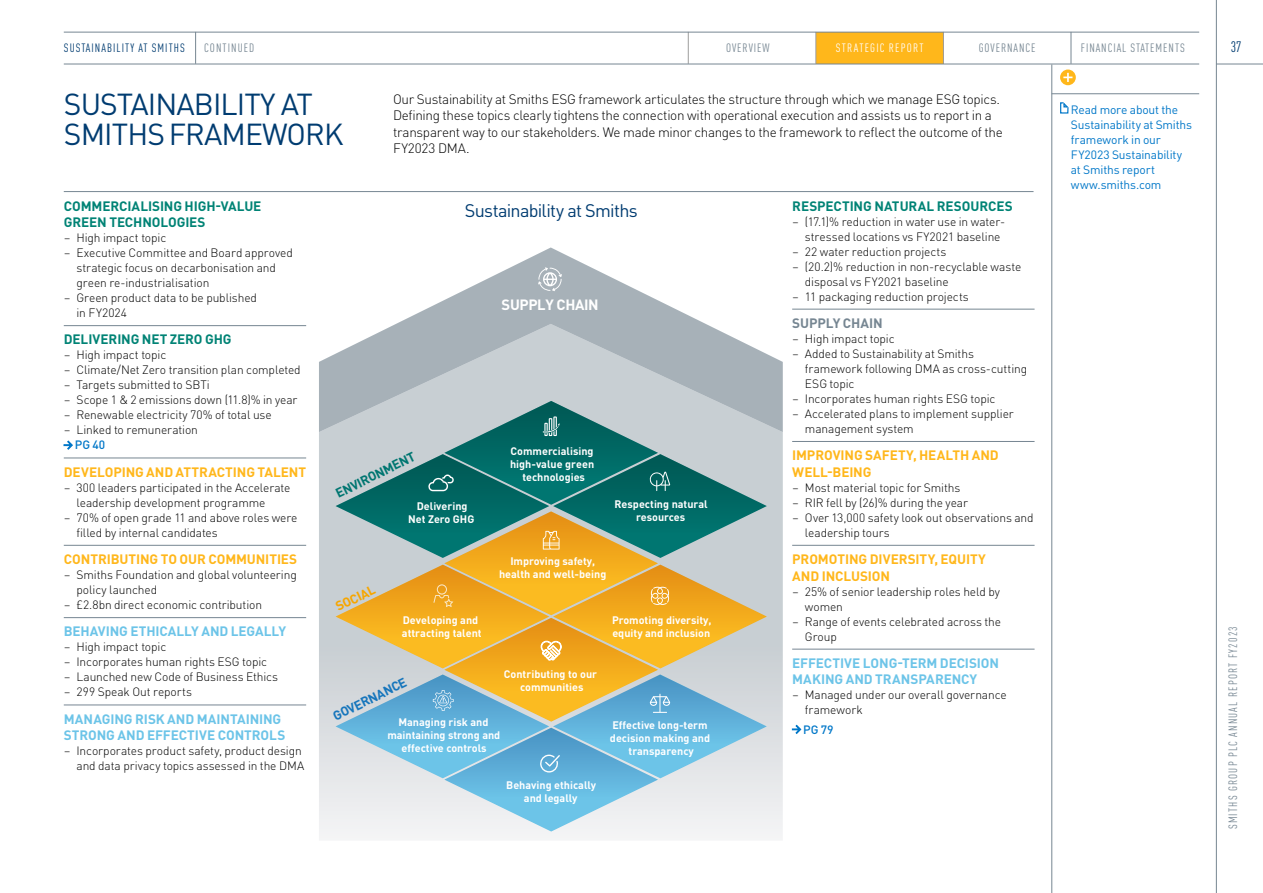
<style>
.page{position:relative;width:1263px;height:893px;background:#fff}
.page>*{position:absolute;margin:0;border:0;box-sizing:border-box;transform-origin:0 0}
.t1{font:30px/30px "DIN Pro";letter-spacing:-.03em;color:#003c71}
.t2{font:700 19.5px "DIN Pro";letter-spacing:-.025em;color:#003d72}
.t3{font:18px "DIN Pro";letter-spacing:-.04em;color:#003c71}
.t4{font:condensed 15px "DIN Pro";color:#003c71}
.t5{font:700 14.7px "DIN Pro";color:#fff}
.t6{font:300 13.5px/16.5px "DIN Pro";letter-spacing:-.025em;color:#000}
.t7{font:700 13.5px/16.5px "DIN Pro";letter-spacing:-.01em;color:#ffb71b}
.t8{font:700 13.5px/16.5px "DIN Pro";letter-spacing:-.005em;color:#6cc4e8}
.t9{font:700 13.5px/16.5px "DIN Pro";letter-spacing:-.01em;color:#008375}
.t10{font:700 13.5px "DIN Pro";letter-spacing:-.005em;color:#768692}
.t11{font:700 12.9px "DIN Pro";color:#007671}
.t12{font:700 12.9px "DIN Pro";color:#1776bc}
.t13{font:700 12.9px "DIN Pro";color:#f7a600}
.t14{font:300 12px/15px "DIN Pro";letter-spacing:-.01em;color:#000}
.t15{font:12px/15px "DIN Pro";letter-spacing:-.01em;color:#0077c8}
.t16{font:condensed 12px "DIN Pro";letter-spacing:.085em;color:#768692}
.t17{font:condensed 12px "DIN Pro";letter-spacing:.09em;color:#003c71}
.t18{font:condensed 12px "DIN Pro";letter-spacing:.095em;color:#fff}
.t19{font:500 12px "DIN Pro";letter-spacing:.005em;color:#0077c8}
.t20{font:700 10.8px/12.9px "DIN Pro";color:#fff;text-align:center}
</style>
<div class="page">
<svg style="left:319px;top:432px;width:464px;height:408px"></svg>
<svg style="left:319px;top:247px;width:464px;height:185px"></svg>
<svg style="left:336px;top:401px;width:431px;height:430px;background:#a1b399"></svg>
<svg style="left:538px;top:267px;width:24px;height:24px"></svg>
<hr style="left:1216px;top:0;width:1px;height:893px;background:#768692">
<hr style="left:1216px;top:64px;width:47px;height:1px;background:#768692">
<hr style="left:195px;top:32px;width:1px;height:32px;background:#768692">
<hr style="left:64px;top:191px;width:969px;height:1px;background:#768692">
<hr style="left:64px;top:325px;width:242px;height:1px;background:#768692">
<hr style="left:64px;top:458px;width:242px;height:1px;background:#768692">
<hr style="left:64px;top:545px;width:242px;height:1px;background:#768692">
<hr style="left:64px;top:617px;width:242px;height:1px;background:#768692">
<hr style="left:64px;top:705px;width:242px;height:1px;background:#768692">
<svg style="left:64px;top:441px;width:9px;height:9px"></svg>
<hr style="left:792px;top:309px;width:242px;height:1px;background:#768692">
<hr style="left:792px;top:441px;width:242px;height:1px;background:#768692">
<hr style="left:792px;top:545px;width:242px;height:1px;background:#768692">
<hr style="left:792px;top:649px;width:242px;height:1px;background:#768692">
<svg style="left:792px;top:725px;width:9px;height:9px"></svg>
<hr style="left:1051px;top:64px;width:1px;height:829px;background:#768692">
<hr style="left:1051px;top:94px;width:148px;height:1px;background:#768692">
<svg style="left:1060px;top:70px;width:16px;height:15px"></svg>
<svg style="left:1063px;top:73px;width:9px;height:9px"></svg>
<svg style="left:1060px;top:102px;width:9px;height:12px"></svg>
<div style="left:816px;top:32px;width:127px;height:32px;background:#ffb71b"></div>
<hr style="left:688px;top:32px;width:1px;height:32px;background:#9d9d9c">
<hr style="left:815px;top:32px;width:1px;height:32px;background:#9d9d9c">
<hr style="left:943px;top:32px;width:1px;height:32px;background:#9d9d9c">
<hr style="left:1071px;top:32px;width:1px;height:32px;background:#768692">
<hr style="left:64px;top:64px;width:1135px;height:1px;background:#768692">
<hr style="left:64px;top:32px;width:1135px;height:1px;background:#768692">
<p class="t17" style="left:64px;top:40px;width:123px">SUSTAINABILITY AT SMITHS</p>
<p class="t16" style="left:204px;top:40px;width:52px">CONTINUED</p>
<p class="t16" style="left:726px;top:40px;width:45px">OVERVIEW</p>
<p class="t18" style="left:836px;top:40px;width:89px">STRATEGIC REPORT</p>
<p class="t16" style="left:979px;top:40px;width:58px">GOVERNANCE</p>
<p class="t16" style="left:1081px;top:40px;width:105px">FINANCIAL STATEMENTS</p>
<h1 class="t1" style="left:64px;top:87px;width:281px">SUSTAINABILITY AT<br>SMITHS FRAMEWORK</h1>
<p class="t6" style="left:393px;top:90px;width:611px">Our Sustainability at Smiths ESG framework articulates the structure through which we manage ESG topics.<br>Defining these topics clearly tightens the connection with operational execution and assists us to report in a transparent way to our stakeholders. We made minor changes to the framework to reflect the outcome of the FY2023 DMA.</p>
<p class="t9" style="left:64px;top:197px;width:199px">COMMERCIALISING HIGH-VALUE<br>GREEN TECHNOLOGIES</p>
<p class="t14" style="left:64px;top:230px;width:104px">– High impact topic</p>
<p class="t14" style="left:77px;top:245px;width:218px;text-indent:-13px">– Executive Committee and Board approved strategic focus on decarbonisation and green re-industrialisation</p>
<p class="t14" style="left:77px;top:290px;width:182px;text-indent:-13px">– Green product data to be published in FY2024</p>
<p class="t9" style="left:64px;top:330px;width:169px">DELIVERING NET ZERO GHG</p>
<p class="t14" style="left:64px;top:347px;width:104px">– High impact topic</p>
<p class="t14" style="left:64px;top:362px;width:238px">– Climate/Net Zero transition plan completed</p>
<p class="t14" style="left:64px;top:377px;width:148px">– Targets submitted to SBTi</p>
<p class="t14" style="left:64px;top:392px;width:235px">– Scope 1 &amp; 2 emissions down (11.8)% in year</p>
<p class="t14" style="left:64px;top:407px;width:210px">– Renewable electricity 70% of total use</p>
<p class="t14" style="left:64px;top:422px;width:136px">– Linked to remuneration</p>
<p class="t19" style="left:75px;top:436px;width:32px">PG 40</p>
<p class="t7" style="left:64px;top:463px;width:244px">DEVELOPING AND ATTRACTING TALENT</p>
<p class="t14" style="left:77px;top:479px;width:215px;text-indent:-13px">– 300 leaders participated in the Accelerate leadership development programme</p>
<p class="t14" style="left:77px;top:509px;width:223px;text-indent:-13px">– 70% of open grade 11 and above roles were filled by internal candidates</p>
<p class="t7" style="left:64px;top:550px;width:235px">CONTRIBUTING TO OUR COMMUNITIES</p>
<p class="t14" style="left:77px;top:566px;width:222px;text-indent:-13px">– Smiths Foundation and global volunteering policy launched</p>
<p class="t14" style="left:64px;top:596px;width:200px">– £2.8bn direct economic contribution</p>
<p class="t8" style="left:64px;top:622px;width:224px">BEHAVING ETHICALLY AND LEGALLY</p>
<p class="t14" style="left:64px;top:639px;width:104px">– High impact topic</p>
<p class="t14" style="left:64px;top:654px;width:205px">– Incorporates human rights ESG topic</p>
<p class="t14" style="left:64px;top:669px;width:216px">– Launched new Code of Business Ethics</p>
<p class="t14" style="left:64px;top:684px;width:130px">– 299 Speak Out reports</p>
<p class="t8" style="left:64px;top:710px;width:223px">MANAGING RISK AND MAINTAINING<br>STRONG AND EFFECTIVE CONTROLS</p>
<p class="t14" style="left:64px;top:743px;width:242px;text-align:right">– Incorporates product safety, product design and data privacy topics assessed in the DMA</p>
<h3 class="t3" style="left:465px;top:197px;width:174px">Sustainability at Smiths</h3>
<h2 class="t2" style="left:451px;top:199px;width:201px">Sustainability at Smiths</h2>
<p class="t5" style="left:502px;top:293px;width:99px">SUPPLY CHAIN</p>
<p class="t11" style="left:332px;top:485px;width:87px;rotate:-26deg">ENVIRONM ENT</p>
<p class="t20" style="left:510px;top:444px;width:86px">Commercialising high-value green technologies</p>
<p class="t20" style="left:408px;top:499px;width:68px">Delivering<br>Net Zero GHG</p>
<p class="t20" style="left:614px;top:497px;width:95px">Respecting natural resources</p>
<p class="t20" style="left:499px;top:554px;width:109px">Improving safety, health and well-being</p>
<p class="t13" style="left:332px;top:598px;width:43px;rotate:-26deg">SOCIAL</p>
<p class="t20" style="left:402px;top:613px;width:81px;text-align:left">Developing and attracting talent</p>
<p class="t20" style="left:612px;top:613px;width:101px;text-align:left">Promoting diversity, equity and inclusion</p>
<p class="t20" style="left:504px;top:667px;width:95px">Contributing to our communities</p>
<p class="t12" style="left:329px;top:707px;width:80px;rotate:-26deg">GOVERNANCE</p>
<p class="t20" style="left:387px;top:714px;width:115px">Managing risk and maintaining strong and effective controls</p>
<p class="t20" style="left:610px;top:718px;width:102px">Effective long-term decision making and transparency</p>
<p class="t20" style="left:506px;top:778px;width:91px">Behaving ethically and legally</p>
<p class="t9" style="left:792px;top:197px;width:222px">RESPECTING NATURAL RESOURCES</p>
<p class="t14" style="left:805px;top:213px;width:202px;text-indent:-13px">– (17.1)% reduction in water use in water&shy;stressed locations vs FY2021 baseline</p>
<p class="t14" style="left:792px;top:243px;width:156px">– 22 water reduction projects</p>
<p class="t14" style="left:805px;top:258px;width:218px;text-indent:-13px">– (20.2)% reduction in non-recyclable waste disposal vs FY2021 baseline</p>
<p class="t14" style="left:792px;top:288px;width:178px">– 11 packaging reduction projects</p>
<p class="t10" style="left:792px;top:313px;width:92px">SUPPLY CHAIN</p>
<p class="t14" style="left:792px;top:330px;width:104px">– High impact topic</p>
<p class="t14" style="left:805px;top:345px;width:224px;text-indent:-13px">– Added to Sustainability at Smiths framework following DMA as cross-cutting<br>ESG topic</p>
<p class="t14" style="left:792px;top:390px;width:205px">– Incorporates human rights ESG topic</p>
<p class="t14" style="left:805px;top:405px;width:210px;text-indent:-13px">– Accelerated plans to implement supplier management system</p>
<p class="t7" style="left:792px;top:446px;width:208px">IMPROVING SAFETY, HEALTH AND<br>WELL-BEING</p>
<p class="t14" style="left:792px;top:479px;width:170px">– Most material topic for Smiths</p>
<p class="t14" style="left:792px;top:494px;width:177px">– RIR fell by (26)% during the year</p>
<p class="t14" style="left:805px;top:509px;width:230px;text-indent:-13px">– Over 13,000 safety look out observations and leadership tours</p>
<p class="t7" style="left:792px;top:550px;width:195px">PROMOTING DIVERSITY, EQUITY<br>AND INCLUSION</p>
<p class="t14" style="left:805px;top:583px;width:197px;text-indent:-13px">– 25% of senior leadership roles held by women</p>
<p class="t14" style="left:805px;top:613px;width:198px;text-indent:-13px">– Range of events celebrated across the<br>Group</p>
<p class="t8" style="left:792px;top:654px;width:208px">EFFECTIVE LONG-TERM DECISION<br>MAKING AND TRANSPARENCY</p>
<p class="t14" style="left:805px;top:687px;width:203px;text-indent:-13px">– Managed under our overall governance framework</p>
<p class="t19" style="left:803px;top:720px;width:32px">PG 79</p>
<p class="t15" style="left:1071px;top:101px;width:123px">Read more about the<br>Sustainability at Smiths framework in our<br>FY2023 Sustainability at Smiths report www.smiths.com</p>
<p class="t4" style="left:1231px;top:37px;width:12px">37</p>
<p class="t16" style="left:1224px;top:829px;width:204px;rotate:-90deg">SMITHS GROUP PLC ANNUAL REPORT FY2023</p>
</div>
